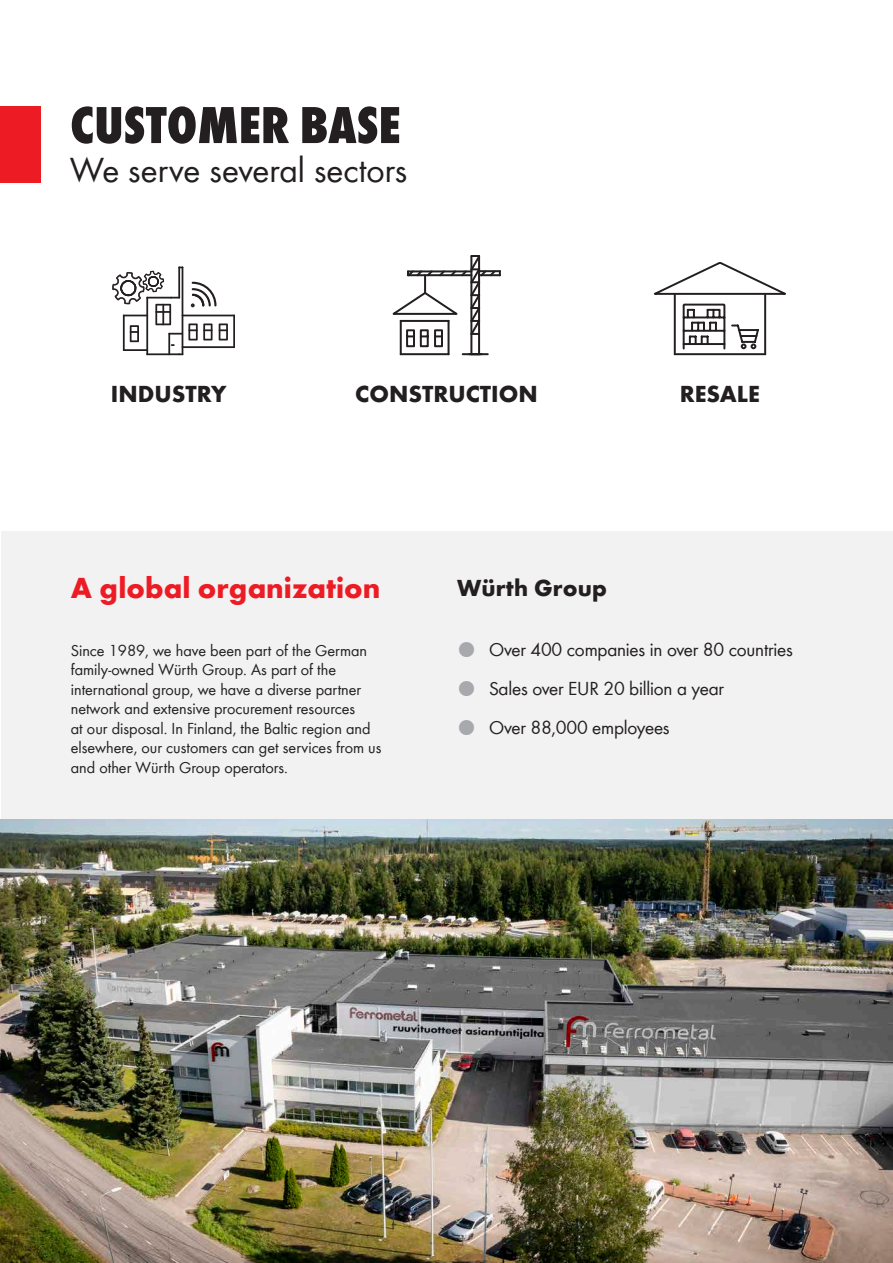
<style>
.page{position:relative;width:893px;height:1263px;background:#fff}
.page>*{position:absolute;margin:0;border:0;box-sizing:border-box;transform-origin:0 0}
.t1{font:800 condensed 54px "Wuerth";color:#231f20}
.t2{font:36px "Wuerth";color:#231f20}
.t3{font:700 30px "Wuerth";color:#ed1c24}
.t4{font:700 24px "Wuerth";color:#231f20}
.t5{font:19.5px/39px "Wuerth";letter-spacing:-.01em;color:#231f20}
.t6{font:16.5px/19.5px "Wuerth";color:#231f20}
</style>
<div class="page">
<hr style="left:146px;top:353px;width:34px;height:2px;background:#231f20">
<hr style="left:146px;top:297px;width:2px;height:58px;background:#231f20">
<hr style="left:168px;top:333px;width:2px;height:22px;background:#231f20">
<hr style="left:123px;top:315px;width:2px;height:36px;background:#231f20">
<hr style="left:233px;top:315px;width:2px;height:33px;background:#231f20">
<hr style="left:182px;top:267px;width:1px;height:88px;background:#231f20">
<hr style="left:182px;top:315px;width:53px;height:1px;background:#231f20">
<hr style="left:182px;top:346px;width:53px;height:2px;background:#231f20">
<hr style="left:123px;top:349px;width:25px;height:2px;background:#231f20">
<svg style="left:112px;top:267px;width:116px;height:79px"></svg>
<svg style="left:393px;top:255px;width:107px;height:100px"></svg>
<svg style="left:654px;top:262px;width:132px;height:34px"></svg>
<hr style="left:674px;top:293px;width:2px;height:62px;background:#231f20">
<hr style="left:764px;top:294px;width:2px;height:61px;background:#231f20">
<hr style="left:674px;top:353px;width:92px;height:2px;background:#231f20">
<svg style="left:682px;top:303px;width:77px;height:47px"></svg>
<div style="left:0;top:106px;width:40px;height:77px;background:#ed1c24"></div>
<div style="left:1px;top:531px;width:892px;height:400px;background:#f2f2f3"></div>
<img style="left:0;top:820px;width:893px;height:443px">
<h1 class="t1" style="left:70px;top:87px;width:332px">CUSTOMER BASE</h1>
<h2 class="t2" style="left:70px;top:146px;width:339px">We serve several sectors</h2>
<h3 class="t4" style="left:111px;top:376px;width:117px">INDUSTRY</h3>
<h3 class="t4" style="left:355px;top:376px;width:184px">CONSTRUCTION</h3>
<h3 class="t4" style="left:680px;top:376px;width:82px">RESALE</h3>
<h3 class="t3" style="left:71px;top:566px;width:311px">A global organization</h3>
<p class="t6" style="left:71px;top:639px;width:312px">Since 1989, we have been part of the German family-owned Würth Group. As part of the international group, we have a diverse partner network and extensive procurement resources<br>at our disposal. In Finland, the Baltic region and elsewhere, our customers can get services from us and other Würth Group operators.</p>
<h3 class="t4" style="left:457px;top:570px;width:151px">Würth Group</h3>
<p class="t5" style="left:489px;top:629px;width:305px">Over 400 companies in over 80 countries<br>Sales over EUR 20 billion a year<br>Over 88,000 employees</p>
</div>
